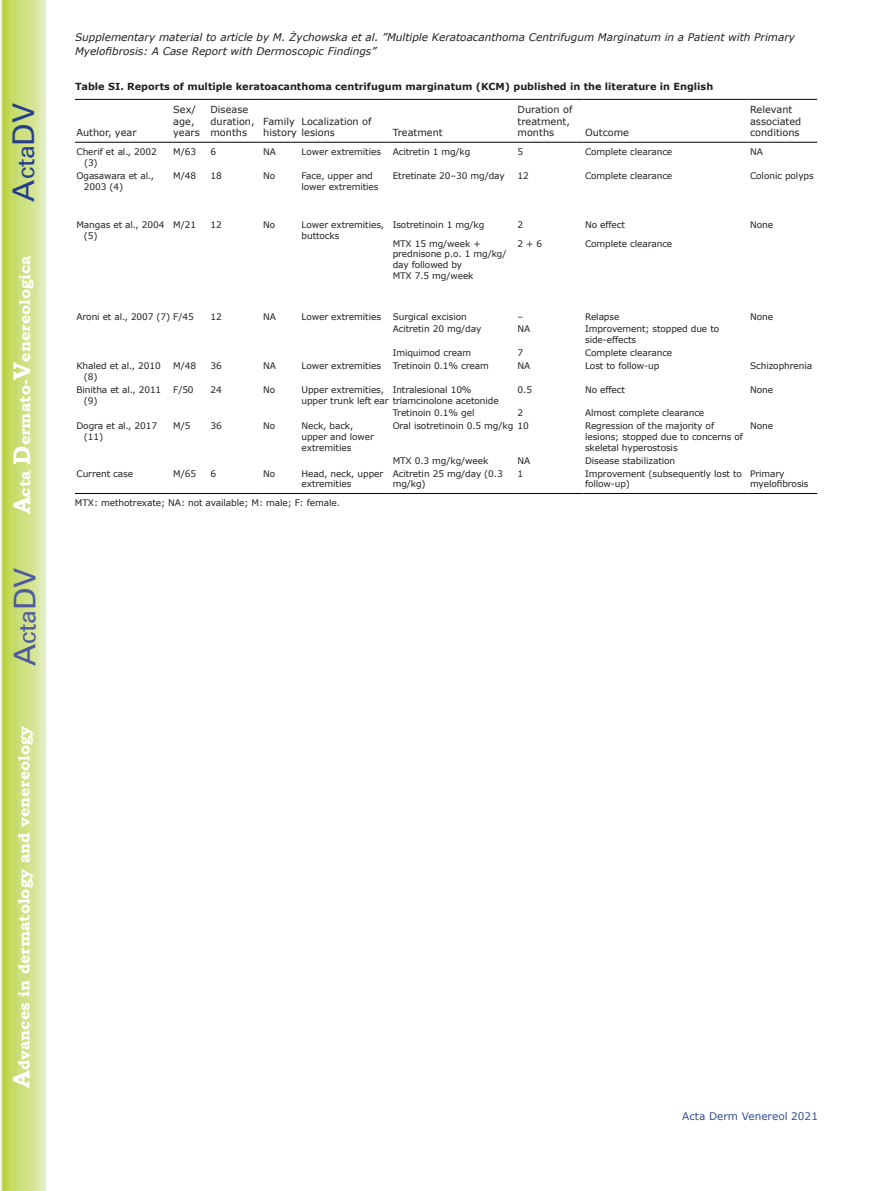
<style>
.page{position:relative;width:893px;height:1191px;background:#fff}
.page>*{position:absolute;margin:0;border:0;box-sizing:border-box;transform-origin:0 0}
.t1{font:30px "Univers";color:#4d5a9e}
.t2{font:30px "Univers";color:#253f8e}
.t3{font:700 15.75px "Bookman Old Style";color:#fff}
.t4{font:italic 10.5px/13.5px "Verdana";color:#231f20}
.t5{font:10.5px "Verdana";color:#324f95}
.t6{font:9.75px/11.7px "Verdana";color:#231f20}
.t7{font:700 9.75px "Verdana";color:#231f20}
.t8{font:9px/10.8px "Verdana";letter-spacing:-.01em;color:#231f20}
.s1{font-size:24px}
</style>
<div class="page">
<svg style="left:1px;top:0;width:45px;height:1191px;background:#cfe084"></svg>
<hr style="left:75px;top:99px;width:97px;height:1px;background:#000001">
<hr style="left:172px;top:99px;width:37px;height:1px;background:#000001">
<hr style="left:209px;top:99px;width:53px;height:1px;background:#000001">
<hr style="left:262px;top:99px;width:38px;height:1px;background:#000001">
<hr style="left:300px;top:99px;width:91px;height:1px;background:#000001">
<hr style="left:391px;top:99px;width:125px;height:1px;background:#000001">
<hr style="left:516px;top:99px;width:68px;height:1px;background:#000001">
<hr style="left:584px;top:99px;width:165px;height:1px;background:#000001">
<hr style="left:749px;top:99px;width:68px;height:1px;background:#000001">
<hr style="left:75px;top:142px;width:97px;height:1px;background:#000001">
<hr style="left:172px;top:142px;width:37px;height:1px;background:#000001">
<hr style="left:209px;top:142px;width:53px;height:1px;background:#000001">
<hr style="left:262px;top:142px;width:38px;height:1px;background:#000001">
<hr style="left:300px;top:142px;width:91px;height:1px;background:#000001">
<hr style="left:391px;top:142px;width:125px;height:1px;background:#000001">
<hr style="left:516px;top:142px;width:68px;height:1px;background:#000001">
<hr style="left:584px;top:142px;width:165px;height:1px;background:#000001">
<hr style="left:749px;top:142px;width:68px;height:1px;background:#000001">
<hr style="left:172px;top:493px;width:37px;height:1px;background:#000001">
<hr style="left:209px;top:493px;width:53px;height:1px;background:#000001">
<hr style="left:262px;top:493px;width:38px;height:1px;background:#000001">
<hr style="left:300px;top:493px;width:91px;height:1px;background:#000001">
<hr style="left:391px;top:493px;width:125px;height:1px;background:#000001">
<hr style="left:516px;top:493px;width:68px;height:1px;background:#000001">
<hr style="left:584px;top:493px;width:165px;height:1px;background:#000001">
<hr style="left:749px;top:493px;width:68px;height:1px;background:#000001">
<hr style="left:75px;top:493px;width:97px;height:1px;background:#000001">
<h1 class="t2" style="left:6px;top:201px;width:100px;rotate:-90deg">A<span class="s1">cta</span>DV</h1>
<h2 class="t3" style="left:15px;top:514px;width:260px;rotate:-90deg"><span class="s1">A</span>cta <span class="s1">D</span>ermato-<span class="s1">V</span>enereologica</h2>
<h1 class="t1" style="left:7px;top:666px;width:100px;rotate:-90deg">A<span class="s1">cta</span>DV</h1>
<h2 class="t3" style="left:15px;top:1088px;width:364px;rotate:-90deg"><span class="s1">A</span>dvances in dermatology and venereology</h2>
<p class="t4" style="left:75px;top:31px;width:722px">Supplementary material to article by M. Żychowska et al. ”Multiple Keratoacanthoma Centrifugum Marginatum in a Patient with Primary<br>Myelofibrosis: A Case Report with Dermoscopic Findings”</p>
<p class="t7" style="left:75px;top:80px;width:640px">Table SI. Reports of multiple keratoacanthoma centrifugum marginatum (KCM) published in the literature in English</p>
<p class="t6" style="left:76px;top:127px;width:61px">Author, year</p>
<p class="t6" style="left:518px;top:104px;width:56px">Duration of treatment, months</p>
<p class="t6" style="left:173px;top:104px;width:28px">Sex/ age, years</p>
<p class="t6" style="left:210px;top:104px;width:46px">Disease duration, months</p>
<p class="t6" style="left:263px;top:115px;width:35px">Family history</p>
<p class="t6" style="left:302px;top:115px;width:71px">Localization of lesions</p>
<p class="t6" style="left:750px;top:104px;width:53px">Relevant associated conditions</p>
<p class="t6" style="left:585px;top:127px;width:45px">Outcome</p>
<p class="t6" style="left:393px;top:127px;width:52px">Treatment</p>
<p class="t8" style="left:84px;top:147px;width:74px;text-indent:-7px">Cherif et al., 2002 (3)</p>
<p class="t8" style="left:173px;top:147px;width:24px">M/63</p>
<p class="t8" style="left:210px;top:147px;width:7px">6</p>
<p class="t8" style="left:263px;top:147px;width:14px">NA</p>
<p class="t8" style="left:302px;top:147px;width:81px">Lower extremities</p>
<p class="t8" style="left:393px;top:147px;width:79px">Acitretin 1 mg/kg</p>
<p class="t8" style="left:518px;top:147px;width:7px">5</p>
<p class="t8" style="left:585px;top:147px;width:89px">Complete clearance</p>
<p class="t8" style="left:750px;top:147px;width:14px">NA</p>
<p class="t8" style="left:84px;top:170px;width:72px;text-indent:-7px">Ogasawara et al.,<br>2003 (4)</p>
<p class="t8" style="left:173px;top:170px;width:24px">M/48</p>
<p class="t8" style="left:210px;top:170px;width:13px">18</p>
<p class="t8" style="left:263px;top:170px;width:14px">No</p>
<p class="t8" style="left:302px;top:170px;width:78px">Face, upper and lower extremities</p>
<p class="t8" style="left:393px;top:170px;width:114px">Etretinate 20–30 mg/day</p>
<p class="t8" style="left:518px;top:170px;width:13px">12</p>
<p class="t8" style="left:585px;top:170px;width:89px">Complete clearance</p>
<p class="t8" style="left:750px;top:170px;width:65px">Colonic polyps</p>
<p class="t8" style="left:84px;top:220px;width:82px;text-indent:-7px">Mangas et al., 2004 (5)</p>
<p class="t8" style="left:173px;top:220px;width:24px">M/21</p>
<p class="t8" style="left:210px;top:220px;width:13px">12</p>
<p class="t8" style="left:263px;top:220px;width:14px">No</p>
<p class="t8" style="left:302px;top:220px;width:84px">Lower extremities, buttocks</p>
<p class="t8" style="left:393px;top:220px;width:93px">Isotretinoin 1 mg/kg</p>
<p class="t8" style="left:518px;top:220px;width:7px">2</p>
<p class="t8" style="left:585px;top:220px;width:41px">No effect</p>
<p class="t8" style="left:750px;top:220px;width:24px">None</p>
<p class="t8" style="left:393px;top:238px;width:115px">MTX 15 mg/week + prednisone p.o. 1 mg/kg/ day followed by<br>MTX 7.5 mg/week</p>
<p class="t8" style="left:518px;top:238px;width:26px">2 + 6</p>
<p class="t8" style="left:585px;top:238px;width:89px">Complete clearance</p>
<p class="t8" style="left:76px;top:311px;width:119px">Aroni et al., 2007 (7) F/45</p>
<p class="t8" style="left:210px;top:311px;width:13px">12</p>
<p class="t8" style="left:263px;top:311px;width:14px">NA</p>
<p class="t8" style="left:302px;top:311px;width:81px">Lower extremities</p>
<p class="t8" style="left:393px;top:311px;width:76px">Surgical excision</p>
<p class="t8" style="left:518px;top:311px;width:7px">–</p>
<p class="t8" style="left:585px;top:311px;width:36px">Relapse</p>
<p class="t8" style="left:750px;top:311px;width:24px">None</p>
<p class="t8" style="left:393px;top:324px;width:90px">Acitretin 20 mg/day</p>
<p class="t8" style="left:518px;top:324px;width:14px">NA</p>
<p class="t8" style="left:585px;top:324px;width:136px">Improvement; stopped due to side-effects</p>
<p class="t8" style="left:393px;top:347px;width:80px">Imiquimod cream</p>
<p class="t8" style="left:518px;top:347px;width:7px">7</p>
<p class="t8" style="left:585px;top:347px;width:89px">Complete clearance</p>
<p class="t8" style="left:84px;top:360px;width:78px;text-indent:-7px">Khaled et al., 2010 (8)</p>
<p class="t8" style="left:173px;top:360px;width:24px">M/48</p>
<p class="t8" style="left:210px;top:360px;width:13px">36</p>
<p class="t8" style="left:263px;top:360px;width:14px">NA</p>
<p class="t8" style="left:302px;top:360px;width:81px">Lower extremities</p>
<p class="t8" style="left:393px;top:360px;width:98px">Tretinoin 0.1% cream</p>
<p class="t8" style="left:518px;top:360px;width:14px">NA</p>
<p class="t8" style="left:585px;top:360px;width:76px">Lost to follow-up</p>
<p class="t8" style="left:750px;top:360px;width:64px">Schizophrenia</p>
<p class="t8" style="left:84px;top:384px;width:79px;text-indent:-7px">Binitha et al., 2011 (9)</p>
<p class="t8" style="left:173px;top:384px;width:22px">F/50</p>
<p class="t8" style="left:210px;top:384px;width:13px">24</p>
<p class="t8" style="left:263px;top:384px;width:14px">No</p>
<p class="t8" style="left:302px;top:384px;width:199px">Upper extremities,<br>upper trunk left ear triamcinolone acetonide</p>
<p class="t8" style="left:393px;top:384px;width:81px">Intralesional 10%</p>
<p class="t8" style="left:518px;top:384px;width:16px">0.5</p>
<p class="t8" style="left:585px;top:384px;width:41px">No effect</p>
<p class="t8" style="left:750px;top:384px;width:24px">None</p>
<p class="t8" style="left:393px;top:408px;width:83px">Tretinoin 0.1% gel</p>
<p class="t8" style="left:518px;top:408px;width:7px">2</p>
<p class="t8" style="left:585px;top:408px;width:121px">Almost complete clearance</p>
<p class="t8" style="left:84px;top:421px;width:75px;text-indent:-7px">Dogra et al., 2017 (11)</p>
<p class="t8" style="left:173px;top:421px;width:19px">M/5</p>
<p class="t8" style="left:210px;top:421px;width:13px">36</p>
<p class="t8" style="left:263px;top:421px;width:14px">No</p>
<p class="t8" style="left:302px;top:421px;width:74px">Neck, back, upper and lower extremities</p>
<p class="t8" style="left:393px;top:421px;width:138px">Oral isotretinoin 0.5 mg/kg 10</p>
<p class="t8" style="left:585px;top:421px;width:160px">Regression of the majority of lesions; stopped due to concerns of skeletal hyperostosis</p>
<p class="t8" style="left:750px;top:421px;width:24px">None</p>
<p class="t8" style="left:393px;top:455px;width:97px">MTX 0.3 mg/kg/week</p>
<p class="t8" style="left:518px;top:455px;width:14px">NA</p>
<p class="t8" style="left:585px;top:455px;width:92px">Disease stabilization</p>
<p class="t8" style="left:76px;top:468px;width:58px">Current case</p>
<p class="t8" style="left:173px;top:468px;width:24px">M/65</p>
<p class="t8" style="left:210px;top:468px;width:7px">6</p>
<p class="t8" style="left:263px;top:468px;width:14px">No</p>
<p class="t8" style="left:302px;top:468px;width:83px">Head, neck, upper extremities</p>
<p class="t8" style="left:393px;top:468px;width:112px">Acitretin 25 mg/day (0.3 mg/kg)</p>
<p class="t8" style="left:518px;top:468px;width:7px">1</p>
<p class="t8" style="left:585px;top:468px;width:159px">Improvement (subsequently lost to follow-up)</p>
<p class="t8" style="left:750px;top:468px;width:60px">Primary myelofibrosis</p>
<p class="t8" style="left:75px;top:498px;width:266px">MTX: methotrexate; NA: not available; M: male; F: female.</p>
<p class="t5" style="left:682px;top:1109px;width:137px">Acta Derm Venereol 2021</p>
</div>
